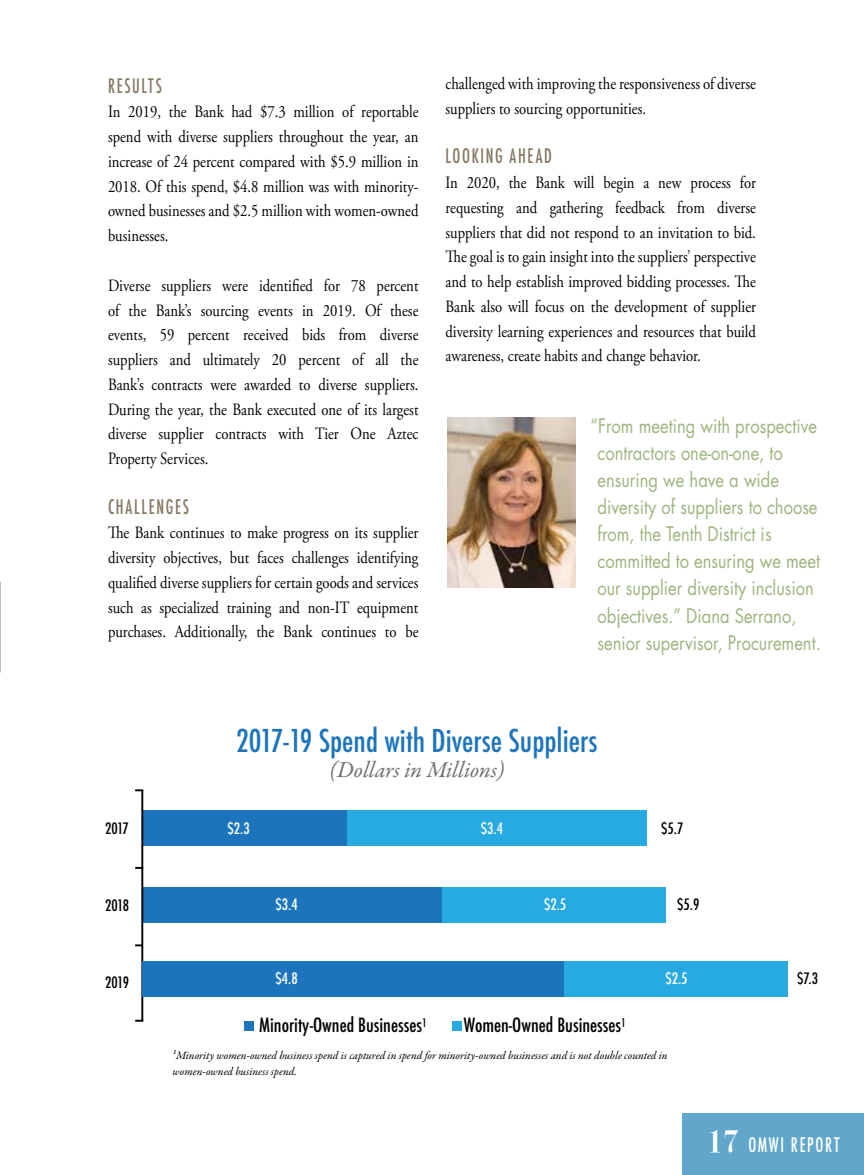
<style>
.page{position:relative;width:864px;height:1175px;background:#fff}
.page>*{position:absolute;margin:0;border:0;box-sizing:border-box;transform-origin:0 0}
.t1{font:500 condensed 30.6px "Futura";color:#1c75bc}
.t2{font:italic 22.95px "Garamond Premr Pro";color:#6d6e71}
.t3{font:19.5px/27px "Futura Std";color:#9eb47e;scale:.85 1}
.t4{font:500 condensed 19.5px "Futura";letter-spacing:.1em;color:#867963;scale:.85 1}
.t5{font:500 condensed 19.5px "Futura";letter-spacing:.1em;color:#fff;scale:.85 1}
.t6{font:500 condensed 19.2px "Futura";color:#000}
.t7{font:17.25px/24.8px "Adobe Garamond Pro";color:#000;text-align:justify;scale:.85 1}
.t8{font:500 condensed 15.3px "Futura";letter-spacing:-.04em;color:#000}
.t9{font:500 condensed 15.3px "Futura";color:#fff}
.t10{font:italic 11.55px/15.3px "Garamond Premr Pro";color:#000}
.s1{font-family:"Bodoni Svty Two ITCTT";font-weight:700;font-stretch:normal;font-size:33px}
</style>
<div class="page">
<div style="left:683px;top:1112px;width:181px;height:62px;background:#60a7cb"></div>
<div style="left:142px;top:810px;width:205px;height:36px;background:#1c75bc"></div>
<div style="left:142px;top:887px;width:301px;height:35px;background:#1c75bc"></div>
<div style="left:443px;top:887px;width:223px;height:35px;background:#27aae1"></div>
<div style="left:347px;top:810px;width:299px;height:36px;background:#27aae1"></div>
<hr style="left:141px;top:790px;width:2px;height:231px;background:#000">
<div style="left:564px;top:961px;width:223px;height:35px;background:#27aae1"></div>
<div style="left:142px;top:961px;width:422px;height:35px;background:#1c75bc"></div>
<div style="left:244px;top:1021px;width:10px;height:9px;background:#1c75bc"></div>
<div style="left:452px;top:1021px;width:9px;height:9px;background:#27aae1"></div>
<svg style="left:135px;top:944px;width:7px;height:2px"></svg>
<svg style="left:135px;top:1019px;width:7px;height:2px"></svg>
<svg style="left:135px;top:789px;width:8px;height:2px"></svg>
<img style="left:447px;top:417px;width:128px;height:170px">
<p class="t4" style="left:108px;top:73px;width:65px">RESULTS</p>
<p class="t7" style="left:108px;top:100px;width:367px">In 2019, the Bank had $7.3 million of reportable spend with diverse suppliers throughout the year, an increase of 24 percent compared with $5.9 million in 2018. Of this spend, $4.8 million was with minority&shy;owned businesses and $2.5 million with women-owned businesses.</p>
<p class="t7" style="left:108px;top:273px;width:367px">Diverse suppliers were identified for 78 percent of the Bank’s sourcing events in 2019. Of these events, 59 percent received bids from diverse suppliers and ultimately 20 percent of all the Bank’s contracts were awarded to diverse suppliers.<br>During the year, the Bank executed one of its largest diverse supplier contracts with Tier One Aztec Property Services.</p>
<p class="t4" style="left:108px;top:494px;width:97px">CHALLENGES</p>
<p class="t7" style="left:108px;top:521px;width:367px">The Bank continues to make progress on its supplier diversity objectives, but faces challenges identifying qualified diverse suppliers for certain goods and services such as specialized training and non-IT equipment purchases. Additionally, the Bank continues to be</p>
<p class="t7" style="left:446px;top:72px;width:367px">challenged with improving the responsiveness of diverse suppliers to sourcing opportunities.</p>
<p class="t4" style="left:446px;top:144px;width:127px">LOOKING AHEAD</p>
<p class="t7" style="left:446px;top:171px;width:367px">In 2020, the Bank will begin a new process for requesting and gathering feedback from diverse suppliers that did not respond to an invitation to bid.<br>The goal is to gain insight into the suppliers’ perspective and to help establish improved bidding processes. The Bank also will focus on the development of supplier diversity learning experiences and resources that build awareness, create habits and change behavior.</p>
<p class="t3" style="left:598px;top:413px;width:264px;text-indent:-7px">“From meeting with prospective contractors one-on-one, to ensuring we have a wide diversity of suppliers to choose from, the Tenth District is committed to ensuring we meet our supplier diversity inclusion objectives.” Diana Serrano, senior supervisor, Procurement.</p>
<h1 class="t1" style="left:236px;top:721px;width:363px">2017-19 Spend with Diverse Suppliers</h1>
<h2 class="t2" style="left:329px;top:755px;width:177px">(Dollars in Millions)</h2>
<p class="t8" style="left:105px;top:818px;width:25px">2017</p>
<p class="t9" style="left:228px;top:818px;width:24px">$2.3</p>
<p class="t9" style="left:481px;top:818px;width:24px">$3.4</p>
<p class="t8" style="left:661px;top:818px;width:24px">$5.7</p>
<p class="t8" style="left:105px;top:895px;width:25px">2018</p>
<p class="t9" style="left:276px;top:894px;width:24px">$3.4</p>
<p class="t9" style="left:544px;top:894px;width:24px">$2.5</p>
<p class="t8" style="left:677px;top:894px;width:24px">$5.9</p>
<p class="t8" style="left:105px;top:972px;width:25px">2019</p>
<p class="t9" style="left:276px;top:968px;width:24px">$4.8</p>
<p class="t8" style="left:797px;top:968px;width:22px">$7.3</p>
<p class="t9" style="left:665px;top:968px;width:24px">$2.5</p>
<p class="t6" style="left:259px;top:1012px;width:169px">Minority-Owned Businesses<sup>1</sup></p>
<p class="t6" style="left:464px;top:1012px;width:163px">Women-Owned Businesses<sup>1</sup></p>
<p class="t10" style="left:173px;top:1048px;width:497px">1Minority women-owned business spend is captured in spend for minority-owned businesses and is not double counted in women-owned business spend.</p>
<p class="t5" style="left:707px;top:1132px;width:157px"><span class="s1">17</span> OMWI REPORT</p>
</div>
